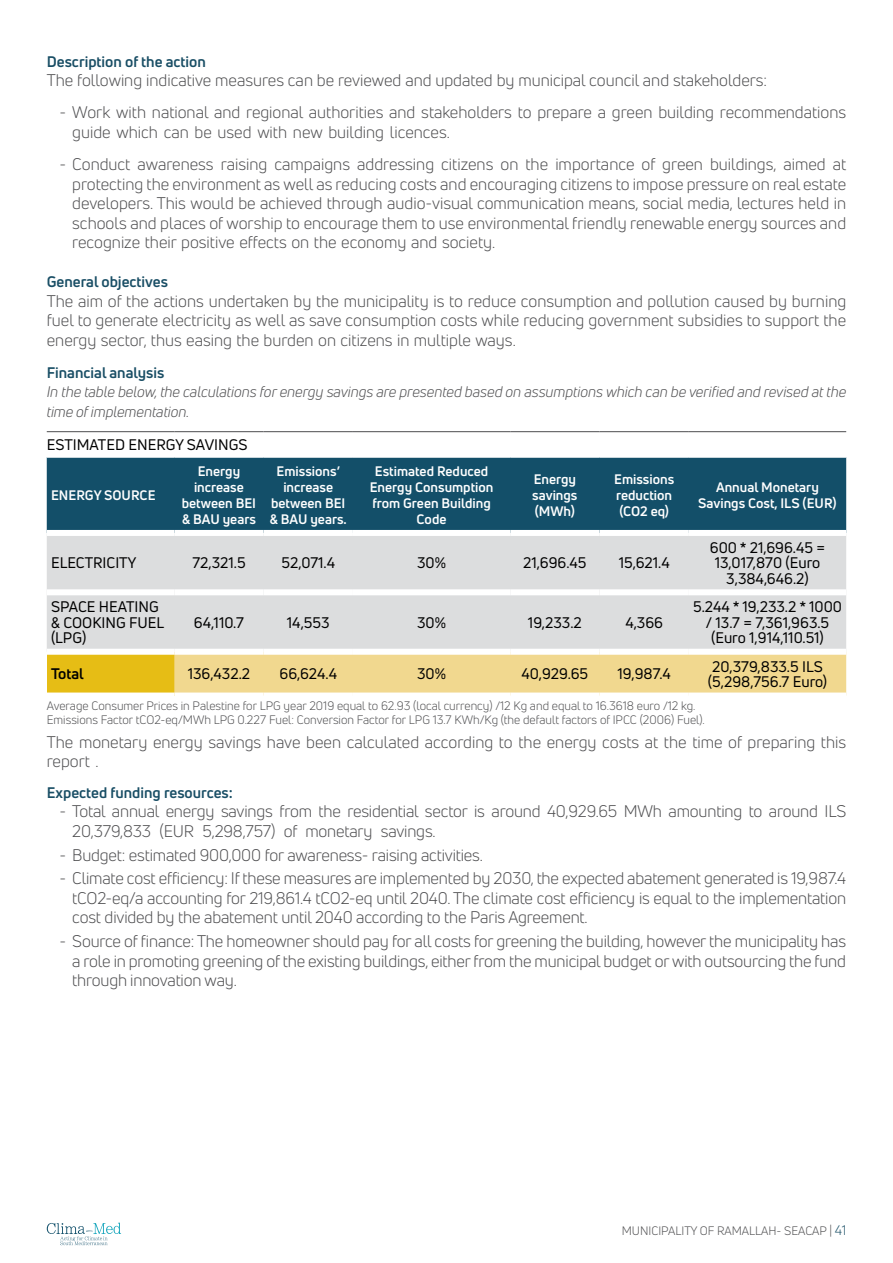
<style>
.page{position:relative;width:893px;height:1263px;background:#fff}
.page>*{position:absolute;margin:0;border:0;box-sizing:border-box;transform-origin:0 0}
.t1{font:16.5px/19.5px "Uni Neue";color:#4d4d4f;text-align:justify}
.t2{font:15px/15.6px "Uni Neue";color:#000;text-align:center}
.t3{font:italic 15px/19.5px "Uni Neue";color:#4d4d4f}
.t4{font:700 15px "Uni Neue";color:#194e65}
.t5{font:700 15px "Uni Neue";color:#000}
.t6{font:700 13.5px/16.2px "Uni Neue";color:#fff;text-align:center}
.t7{font:12px/13.5px "Uni Neue";color:#4d4d4f}
.s1{font-size:13.5px;color:#194e65}
</style>
<div class="page">
<svg style="left:47px;top:1222px;width:74px;height:23px"></svg>
<div style="left:47px;top:458px;width:799px;height:72px;background:#134f69"></div>
<div style="left:47px;top:536px;width:799px;height:113px;background:#dcddde"></div>
<div style="left:47px;top:652px;width:127px;height:43px;background:#e6bd15"></div>
<div style="left:174px;top:655px;width:672px;height:37px;background:#f1d88f"></div>
<hr style="left:47px;top:431px;width:127px;height:1px;background:#4d4d4f">
<hr style="left:174px;top:431px;width:90px;height:1px;background:#4d4d4f">
<hr style="left:264px;top:431px;width:89px;height:1px;background:#4d4d4f">
<hr style="left:353px;top:431px;width:157px;height:1px;background:#4d4d4f">
<hr style="left:510px;top:431px;width:90px;height:1px;background:#4d4d4f">
<hr style="left:600px;top:431px;width:89px;height:1px;background:#4d4d4f">
<hr style="left:689px;top:431px;width:157px;height:1px;background:#4d4d4f">
<div style="left:47px;top:589px;width:127px;height:6px;background:#fff"></div>
<div style="left:174px;top:589px;width:90px;height:6px;background:#fff"></div>
<div style="left:264px;top:589px;width:89px;height:6px;background:#fff"></div>
<div style="left:353px;top:589px;width:157px;height:6px;background:#fff"></div>
<div style="left:510px;top:589px;width:90px;height:6px;background:#fff"></div>
<div style="left:600px;top:589px;width:89px;height:6px;background:#fff"></div>
<div style="left:689px;top:589px;width:157px;height:6px;background:#fff"></div>
<div style="left:47px;top:649px;width:127px;height:6px;background:#fff"></div>
<div style="left:47px;top:692px;width:127px;height:6px;background:#fff"></div>
<p class="t4" style="left:47px;top:52px;width:161px">Description of the action</p>
<p class="t1" style="left:47px;top:70px;width:722px">The following indicative measures can be reviewed and updated by municipal council and stakeholders:</p>
<p class="t1" style="left:72px;top:103px;width:775px;text-indent:-13px">- Work with national and regional authorities and stakeholders to prepare a green building recommendations guide which can be used with new building licences.</p>
<p class="t1" style="left:72px;top:154px;width:775px;text-indent:-13px">- Conduct awareness raising campaigns addressing citizens on the importance of green buildings, aimed at protecting the environment as well as reducing costs and encouraging citizens to impose pressure on real estate developers. This would be achieved through audio-visual communication means, social media, lectures held in schools and places of worship to encourage them to use environmental friendly renewable energy sources and recognize their positive effects on the economy and society.</p>
<p class="t4" style="left:47px;top:273px;width:123px">General objectives</p>
<p class="t1" style="left:47px;top:291px;width:801px">The aim of the actions undertaken by the municipality is to reduce consumption and pollution caused by burning fuel to generate electricity as well as save consumption costs while reducing government subsidies to support the energy sector, thus easing the burden on citizens in multiple ways.</p>
<p class="t4" style="left:47px;top:363px;width:119px">Financial analysis</p>
<p class="t3" style="left:47px;top:382px;width:801px">In the table below, the calculations for energy savings are presented based on assumptions which can be verified and revised at the time of implementation.</p>
<p class="t2" style="left:47px;top:437px;width:202px">ESTIMATED ENERGY SAVINGS</p>
<p class="t6" style="left:51px;top:487px;width:106px">ENERGY SOURCE</p>
<p class="t6" style="left:182px;top:463px;width:76px">Energy increase between BEI &amp; BAU years</p>
<p class="t6" style="left:270px;top:463px;width:79px">Emissions’ increase between BEI &amp; BAU years.</p>
<p class="t6" style="left:370px;top:463px;width:125px">Estimated Reduced<br>Energy Consumption from Green Building<br>Code</p>
<p class="t6" style="left:532px;top:471px;width:47px;text-align:justify">Energy savings (MWh)</p>
<p class="t6" style="left:614px;top:471px;width:62px;text-align:left">Emissions reduction (CO2 eq)</p>
<p class="t6" style="left:698px;top:479px;width:140px">Annual Monetary<br>Savings Cost, ILS (EUR)</p>
<p class="t2" style="left:51px;top:555px;width:87px">ELECTRICITY</p>
<p class="t2" style="left:192px;top:555px;width:55px">72,321.5</p>
<p class="t2" style="left:281px;top:555px;width:55px">52,071.4</p>
<p class="t2" style="left:417px;top:555px;width:30px">30%</p>
<p class="t2" style="left:523px;top:555px;width:65px">21,696.45</p>
<p class="t2" style="left:619px;top:555px;width:53px">15,621.4</p>
<p class="t2" style="left:51px;top:599px;width:115px;text-align:left">SPACE HEATING &amp; COOKING FUEL (LPG)</p>
<p class="t2" style="left:194px;top:614px;width:52px">64,110.7</p>
<p class="t2" style="left:287px;top:614px;width:44px">14,553</p>
<p class="t2" style="left:417px;top:614px;width:30px">30%</p>
<p class="t2" style="left:528px;top:614px;width:55px">19,233.2</p>
<p class="t2" style="left:625px;top:614px;width:39px">4,366</p>
<p class="t2" style="left:710px;top:539px;width:117px">600 * 21,696.45 =<br>13,017,870 (Euro<br>3,384,646.2)</p>
<p class="t2" style="left:693px;top:599px;width:150px">5.244 * 19,233.2 * 1000 / 13.7 = 7,361,963.5 (Euro 1,914,110.51)</p>
<p class="t5" style="left:51px;top:664px;width:34px">Total</p>
<p class="t2" style="left:188px;top:666px;width:64px">136,432.2</p>
<p class="t2" style="left:279px;top:666px;width:59px">66,624.4</p>
<p class="t2" style="left:417px;top:666px;width:30px">30%</p>
<p class="t2" style="left:522px;top:666px;width:68px">40,929.65</p>
<p class="t2" style="left:617px;top:666px;width:55px">19,987.4</p>
<p class="t2" style="left:708px;top:658px;width:121px;text-align:left">20,379,833.5 ILS (5,298,756.7 Euro)</p>
<p class="t7" style="left:47px;top:699px;width:659px">Average Consumer Prices in Palestine for LPG year 2019 equal to 62.93 (local currency) /12 Kg and equal to 16.3618 euro /12 kg.<br>Emissions Factor tCO2-eq/MWh LPG 0.227 Fuel: Conversion Factor for LPG 13.7 KWh/Kg (the default factors of IPCC (2006) Fuel).</p>
<p class="t1" style="left:47px;top:732px;width:801px">The monetary energy savings have been calculated according to the energy costs at the time of preparing this report .</p>
<p class="t4" style="left:47px;top:783px;width:188px">Expected funding resources:</p>
<p class="t1" style="left:72px;top:802px;width:775px;text-indent:-13px">- Total annual energy savings from the residential sector is around 40,929.65 MWh amounting to around ILS<br>20,379,833 (EUR 5,298,757) of monetary savings.</p>
<p class="t1" style="left:60px;top:845px;width:425px">- Budget: estimated 900,000 for awareness- raising activities.</p>
<p class="t1" style="left:72px;top:869px;width:775px;text-indent:-13px">- Climate cost efficiency: If these measures are implemented by 2030, the expected abatement generated is 19,987.4 tCO2-eq/a accounting for 219,861.4 tCO2-eq until 2040. The climate cost efficiency is equal to the implementation cost divided by the abatement until 2040 according to the Paris Agreement.</p>
<p class="t1" style="left:72px;top:931px;width:775px;text-indent:-13px">- Source of finance: The homeowner should pay for all costs for greening the building, however the municipality has a role in promoting greening of the existing buildings, either from the municipal budget or with outsourcing the fund through innovation way.</p>
<p class="t7" style="left:622px;top:1224px;width:226px">MUNICIPALITY OF RAMALLAH- SEACAP | <span class="s1">41</span></p>
</div>
